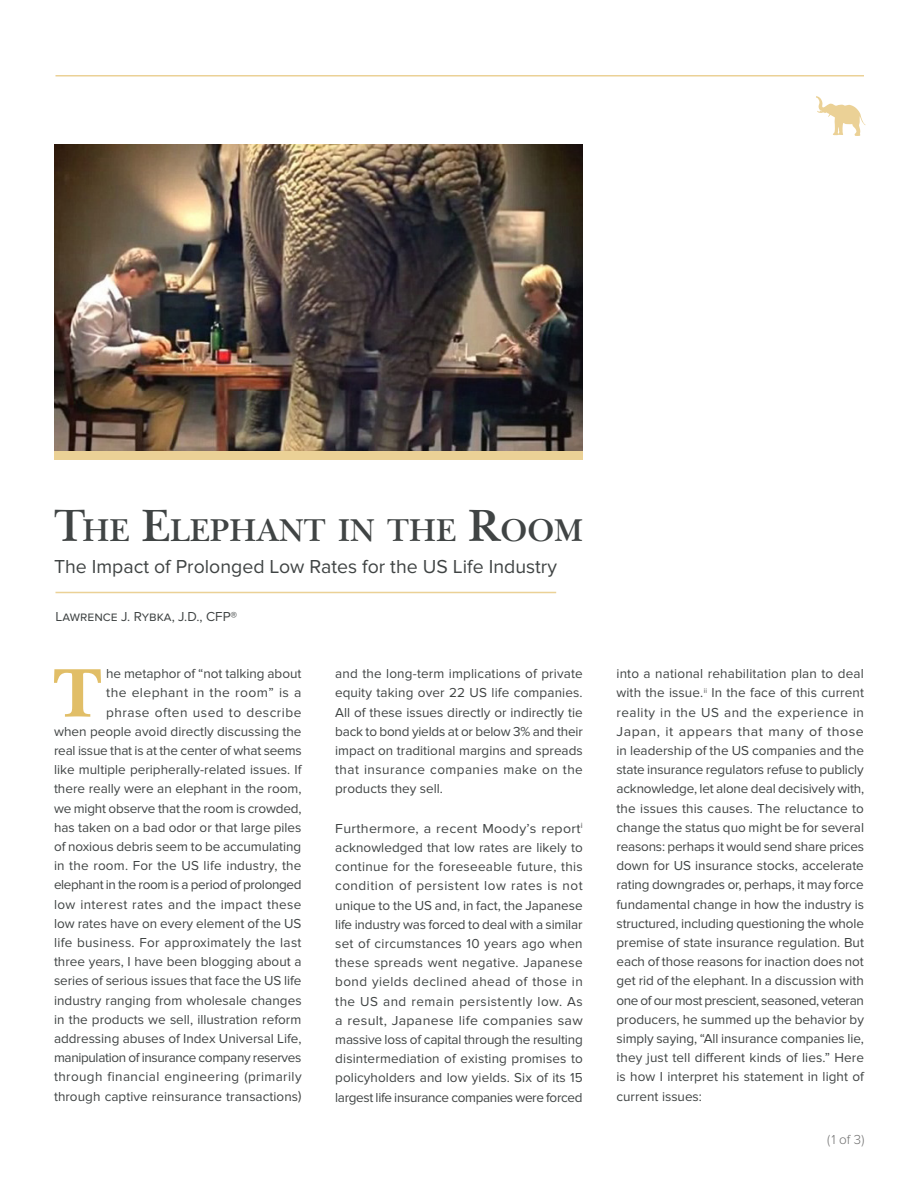
<style>
.page{position:relative;width:918px;height:1188px;background:#fff}
.page>*{position:absolute;margin:0;border:0;box-sizing:border-box;transform-origin:0 0}
.Copy{font:700 71.7px "New Baskerville";color:#e1be67}
.t1{font:600 33px "New Baskerville";color:#404444}
.t2{font:19.5px "Proxima Nova";color:#404444}
.Copy-2{font:13.5px/19.2px "Proxima Nova";color:#404444;text-align:justify}
.Copy-3{font:13.5px/19.2px "Proxima Nova";color:#404444;text-align:justify;scale:1.05 1}
.t3{font:300 13.5px "Proxima Nova";color:#717171}
.s1{font-size:47.25px}
</style>
<div class="page">
<div style="left:54px;top:447px;width:529px;height:13px;background:#ebd196"></div>
<img style="left:54px;top:144px;width:529px;height:306px">
<hr style="left:56px;top:592px;width:500px;height:1px;background:#ebd196">
<hr style="left:56px;top:75px;width:808px;height:1px;background:#ebd196">
<svg style="left:816px;top:96px;width:49px;height:40px"></svg>
<p class="t1" style="left:54px;top:510px;width:531px"><span class="s1">T</span>HE <span class="s1">E</span>LEPHANT IN THE <span class="s1">R</span>OOM</p>
<p class="t2" style="left:54px;top:555px;width:504px">The Impact of Prolonged Low Rates for the US Life Industry</p>
<p class="Copy-2" style="left:56px;top:607px;width:183px">Lawrence J. Rybka, J.D., CFP®</p>
<p class="Copy-2" style="left:54px;top:664px;width:249px;text-align:right">he metaphor of “not talking about<br>the elephant in the room” is a<br>phrase often used to describe<br>when people avoid directly discussing the real issue that is at the center of what seems like multiple peripherally-related issues. If there really were an elephant in the room, we might observe that the room is crowded, has taken on a bad odor or that large piles of noxious debris seem to be accumulating in the room. For the US life industry, the elephant in the room is a period of prolonged low interest rates and the impact these low rates have on every element of the US life business. For approximately the last three years, I have been blogging about a series of serious issues that face the US life industry ranging from wholesale changes in the products we sell, illustration reform addressing abuses of Index Universal Life, manipulation of insurance company reserves through financial engineering (primarily through captive reinsurance transactions)</p>
<p class="Copy-2" style="left:335px;top:664px;width:249px">and the long-term implications of private equity taking over 22 US life companies.<br>All of these issues directly or indirectly tie back to bond yields at or below 3% and their impact on traditional margins and spreads that insurance companies make on the products they sell.</p>
<p class="Copy" style="left:53px;top:651px;width:50px">T</p>
<p class="Copy-3" style="left:335px;top:819px;width:237px">Furthermore, a recent Moody’s report<sup>i </sup>acknowledged that low rates are likely to continue for the foreseeable future, this condition of persistent low rates is not unique to the US and, in fact, the Japanese life industry was forced to deal with a similar set of circumstances 10 years ago when these spreads went negative. Japanese bond yields declined ahead of those in the US and remain persistently low. As a result, Japanese life companies saw massive loss of capital through the resulting disintermediation of existing promises to policyholders and low yields. Six of its 15 largest life insurance companies were forced</p>
<p class="Copy-2" style="left:616px;top:664px;width:249px">into a national rehabilitation plan to deal with the issue. <sup>ii</sup> In the face of this current reality in the US and the experience in Japan, it appears that many of those in leadership of the US companies and the state insurance regulators refuse to publicly acknowledge, let alone deal decisively with, the issues this causes. The reluctance to change the status quo might be for several reasons: perhaps it would send share prices down for US insurance stocks, accelerate rating downgrades or, perhaps, it may force fundamental change in how the industry is structured, including questioning the whole premise of state insurance regulation. But each of those reasons for inaction does not get rid of the elephant. In a discussion with one of our most prescient, seasoned, veteran producers, he summed up the behavior by simply saying, “All insurance companies lie, they just tell different kinds of lies.” Here is how I interpret his statement in light of current issues:</p>
<p class="t3" style="left:827px;top:1132px;width:39px">(1 of 3)</p>
</div>
